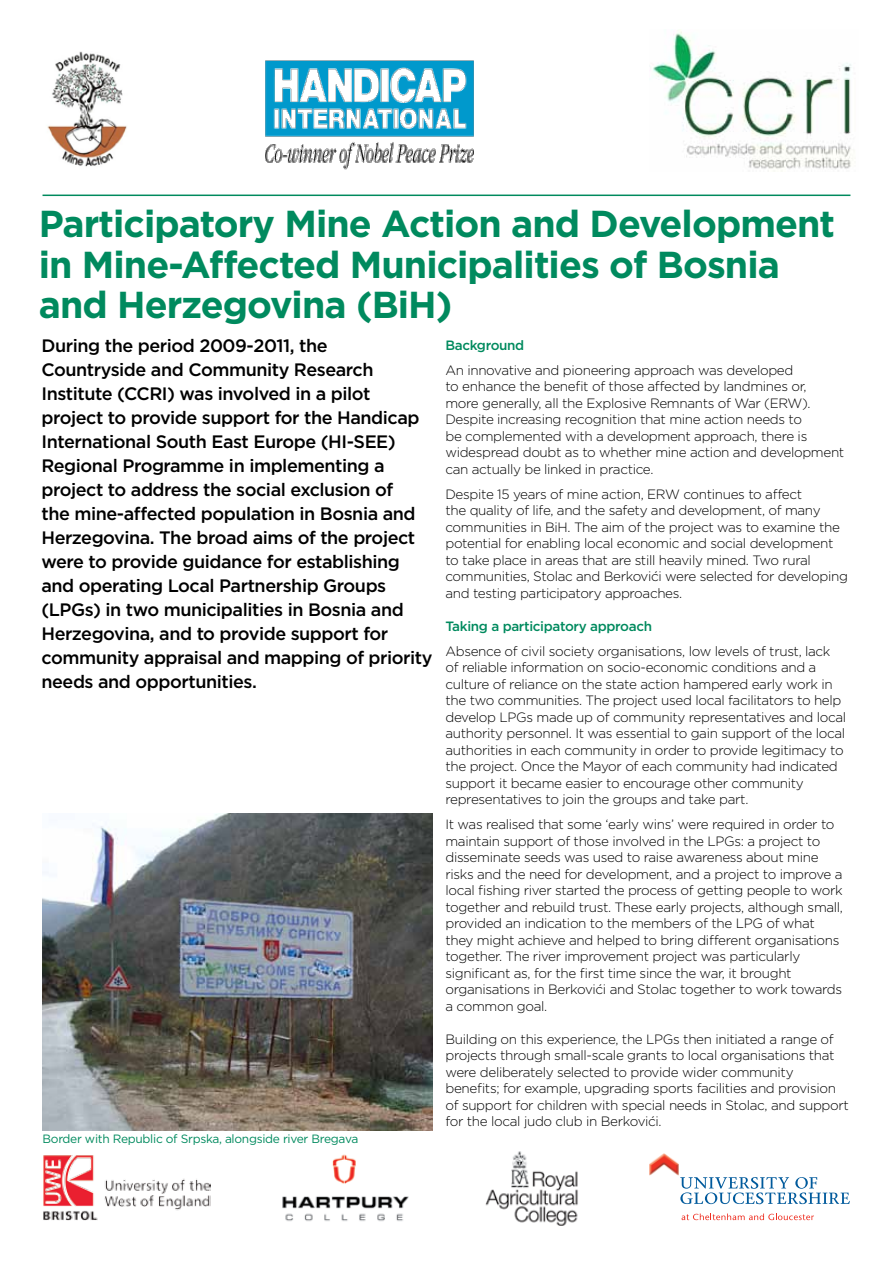
<style>
.page{position:relative;width:893px;height:1263px;background:#fff}
.page>*{position:absolute;margin:0;border:0;box-sizing:border-box;transform-origin:0 0}
.t1{font:700 37.5px/40.5px "Gotham";letter-spacing:-.025em;color:#008a5e}
.t2{font:500 18px/24px "Gotham";letter-spacing:-.025em;color:#000}
.t3{font:300 13.5px/16.5px "Gotham";letter-spacing:-.025em;color:#000}
.t4{font:500 13.5px "Gotham";letter-spacing:-.025em;color:#008a5e}
.t5{font:12px "Gotham";letter-spacing:-.025em;color:#008a5e}
</style>
<div class="page">
<img style="left:649px;top:1153px;width:30px;height:23px">
<svg style="left:680px;top:1177px;width:170px;height:27px"></svg>
<svg style="left:681px;top:1213px;width:133px;height:7px"></svg>
<img style="left:43px;top:1155px;width:168px;height:66px">
<img style="left:282px;top:1154px;width:127px;height:67px">
<img style="left:485px;top:1151px;width:93px;height:75px">
<img style="left:652px;top:31px;width:201px;height:140px">
<img style="left:47px;top:52px;width:80px;height:115px">
<img style="left:265px;top:60px;width:209px;height:110px">
<hr style="left:43px;top:195px;width:807px;height:1px;background:#008a5e">
<img style="left:43px;top:813px;width:390px;height:317px">
<h1 class="t1" style="left:39px;top:204px;width:798px">Participatory Mine Action and Development in Mine-Affected Municipalities of Bosnia and Herzegovina (BiH)</h1>
<p class="t2" style="left:41px;top:334px;width:393px">During the period 2009-2011, the Countryside and Community Research Institute (CCRI) was involved in a pilot project to provide support for the Handicap International South East Europe (HI-SEE)<br>Regional Programme in implementing a project to address the social exclusion of<br>the mine-affected population in Bosnia and Herzegovina. The broad aims of the project were to provide guidance for establishing and operating Local Partnership Groups (LPGs) in two municipalities in Bosnia and Herzegovina, and to provide support for community appraisal and mapping of priority needs and opportunities.</p>
<p class="t4" style="left:445px;top:336px;width:80px">Background</p>
<p class="t3" style="left:445px;top:361px;width:400px">An innovative and pioneering approach was developed<br>to enhance the benefit of those affected by landmines or,<br>more generally, all the Explosive Remnants of War (ERW).<br>Despite increasing recognition that mine action needs to<br>be complemented with a development approach, there is widespread doubt as to whether mine action and development can actually be linked in practice.</p>
<p class="t3" style="left:445px;top:485px;width:404px">Despite 15 years of mine action, ERW continues to affect<br>the quality of life, and the safety and development, of many communities in BiH. The aim of the project was to examine the potential for enabling local economic and social development to take place in areas that are still heavily mined. Two rural communities, Stolac and Berkovići were selected for developing and testing participatory approaches.</p>
<p class="t4" style="left:445px;top:617px;width:208px">Taking a participatory approach</p>
<p class="t3" style="left:445px;top:642px;width:402px">Absence of civil society organisations, low levels of trust, lack of reliable information on socio-economic conditions and a culture of reliance on the state action hampered early work in the two communities. The project used local facilitators to help develop LPGs made up of community representatives and local authority personnel. It was essential to gain support of the local authorities in each community in order to provide legitimacy to the project. Once the Mayor of each community had indicated support it became easier to encourage other community representatives to join the groups and take part.</p>
<p class="t3" style="left:445px;top:816px;width:399px">It was realised that some ‘early wins’ were required in order to maintain support of those involved in the LPGs: a project to disseminate seeds was used to raise awareness about mine risks and the need for development, and a project to improve a local fishing river started the process of getting people to work together and rebuild trust. These early projects, although small, provided an indication to the members of the LPG of what they might achieve and helped to bring different organisations together. The river improvement project was particularly significant as, for the first time since the war, it brought organisations in Berkovići and Stolac together to work towards a common goal.</p>
<p class="t3" style="left:445px;top:1030px;width:405px">Building on this experience, the LPGs then initiated a range of projects through small-scale grants to local organisations that were deliberately selected to provide wider community benefits; for example, upgrading sports facilities and provision of support for children with special needs in Stolac, and support for the local judo club in Berkovići.</p>
<p class="t5" style="left:43px;top:1131px;width:317px">Border with Republic of Srpska, alongside river Bregava</p>
</div>
